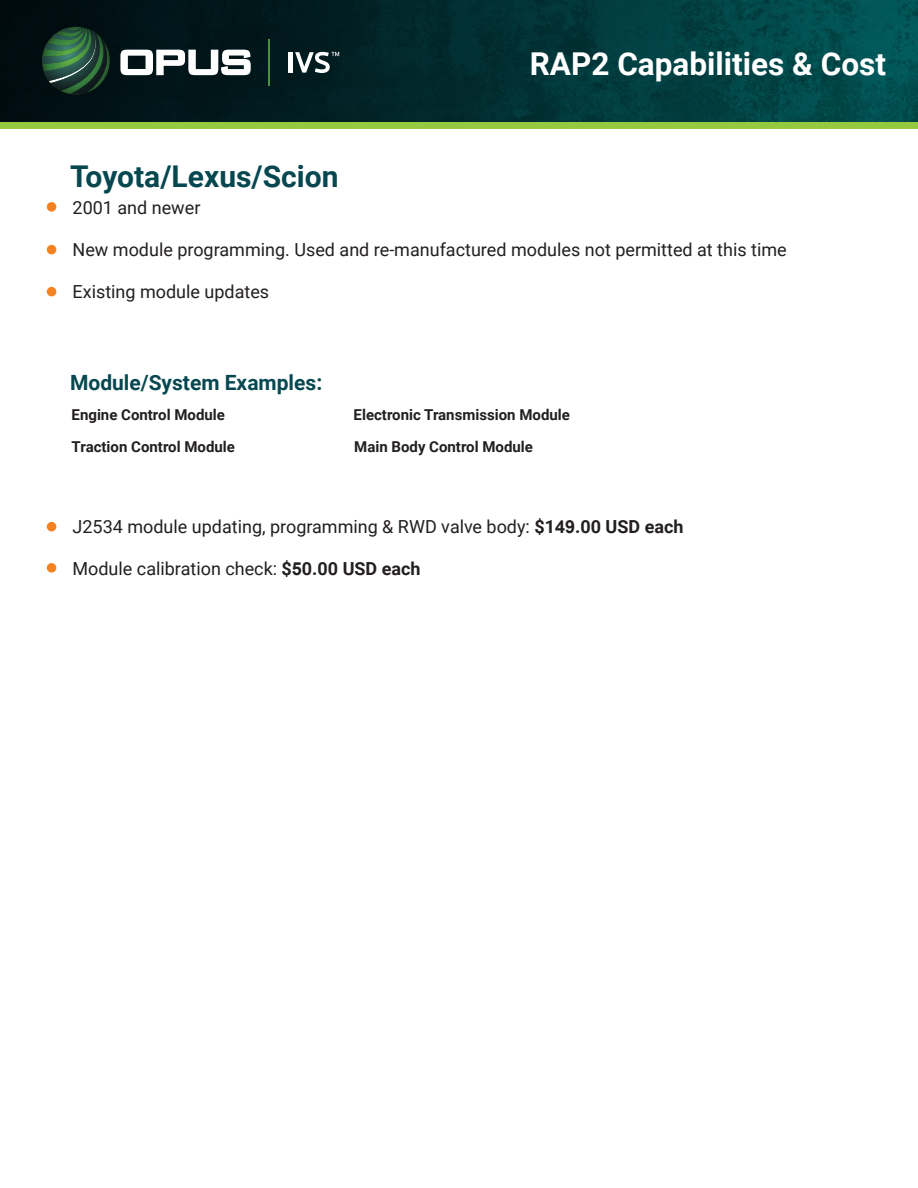
<style>
.page{position:relative;width:918px;height:1188px;background:#fff}
.page>*{position:absolute;margin:0;border:0;box-sizing:border-box;transform-origin:0 0}
.t1{font:700 31.5px "Roboto";color:#fff}
.t2{font:700 30px "Roboto";color:#064750}
.t3{font:700 21px "Roboto";color:#064750}
.t4{font:18px "Roboto";color:#231f20}
.t5{font:700 15px "Roboto";color:#231f20}
.s1{font-weight:700}
.s2{font-family:"Arial";font-weight:700}
</style>
<div class="page">
<div style="left:0;top:121px;width:918px;height:8px;background:#95c940"></div>
<svg style="left:0;top:0;width:918px;height:121px;background:#012f32"></svg>
<div style="left:47px;top:202px;width:9px;height:10px;background:#f58220;border-radius:50%"></div>
<div style="left:47px;top:287px;width:9px;height:9px;background:#f58220;border-radius:50%"></div>
<div style="left:47px;top:245px;width:9px;height:9px;background:#f58220;border-radius:50%"></div>
<div style="left:47px;top:522px;width:9px;height:9px;background:#f58220;border-radius:50%"></div>
<div style="left:47px;top:563px;width:9px;height:10px;background:#f58220;border-radius:50%"></div>
<svg style="left:120px;top:50px;width:131px;height:25px"></svg>
<svg style="left:42px;top:27px;width:72px;height:68px;background:#224633"></svg>
<hr style="left:269px;top:39px;width:1px;height:46px;background:#479142">
<hr style="left:288px;top:52px;width:4px;height:21px;background:#fff">
<svg style="left:295px;top:52px;width:44px;height:21px"></svg>
<h2 class="t2" style="left:70px;top:155px;width:270px">Toyota/Lexus/Scion</h2>
<h1 class="t1" style="left:530px;top:42px;width:358px">RAP2 Capabilities &amp; Cost</h1>
<p class="t4" style="left:73px;top:195px;width:129px">2001 and newer</p>
<p class="t4" style="left:73px;top:237px;width:716px">New module programming. Used and re-manufactured modules not permitted at this time</p>
<p class="t4" style="left:73px;top:279px;width:198px">Existing module updates</p>
<p class="t3" style="left:70px;top:368px;width:254px">Module/System Examples:</p>
<p class="t5" style="left:72px;top:405px;width:155px">Engine Control Module</p>
<p class="t5" style="left:354px;top:405px;width:218px">Electronic Transmission Module</p>
<p class="t5" style="left:72px;top:436px;width:165px">Traction Control Module</p>
<p class="t5" style="left:354px;top:436px;width:180px">Main Body Control Module</p>
<p class="t4" style="left:73px;top:514px;width:612px">J2534 module updating, programming &amp; RWD valve body: <span class="s1">$1</span><span class="s2">49</span><span class="s1">.00 USD each</span></p>
<p class="t4" style="left:73px;top:556px;width:350px">Module calibration check: <span class="s1">$</span><span class="s2">5</span><span class="s1">0.00 USD each</span></p>
</div>
